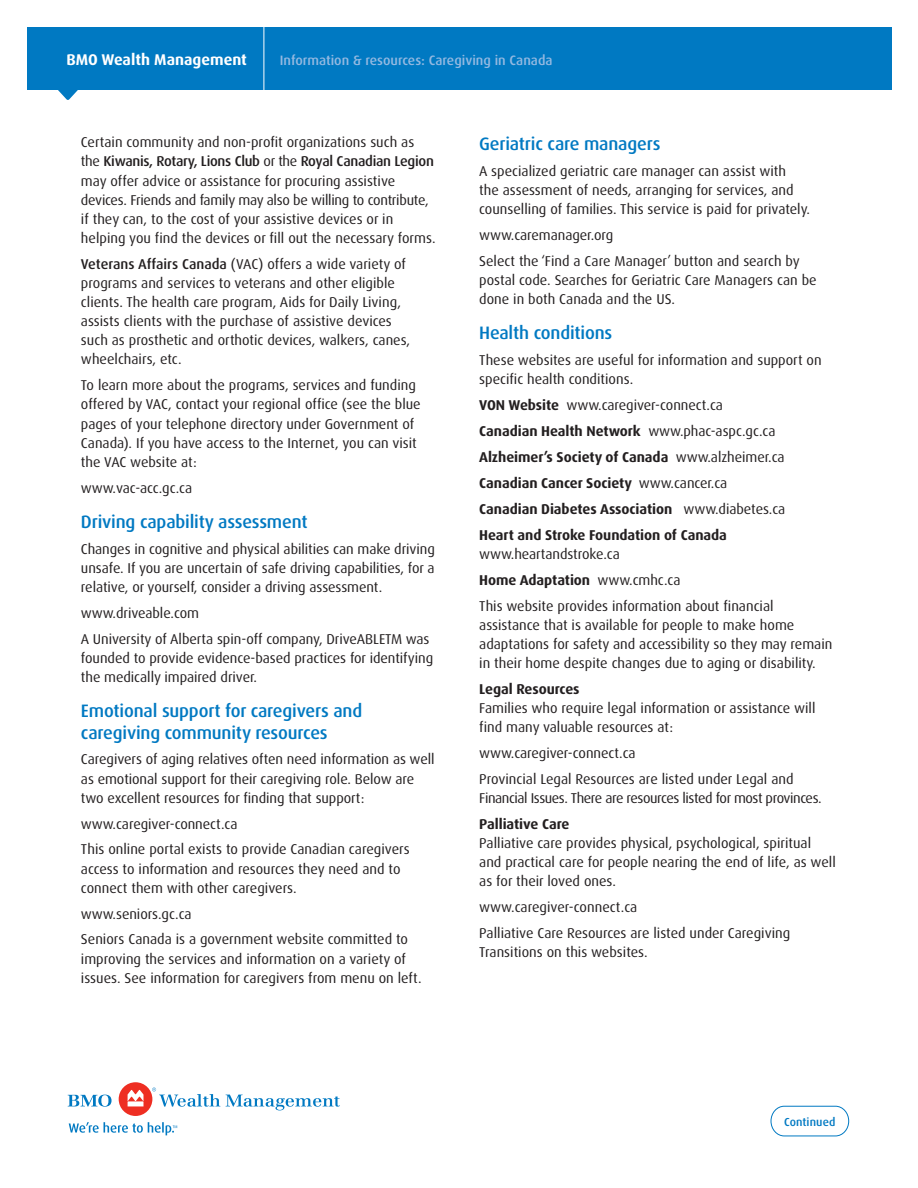
<style>
.page{position:relative;width:918px;height:1188px;background:#fff}
.page>*{position:absolute;margin:0;border:0;box-sizing:border-box;transform-origin:0 0}
.t1{font:500 18px/21.6px "Dax Pro";letter-spacing:-.01em;color:#0079c2}
.t2{font:700 15.6px "Dax Pro";color:#fff}
.t3{font:14.25px/19px "Dax Pro";color:#231f20}
.t4{font:700 14.25px/19px "Dax Pro";letter-spacing:-.005em;color:#231f20}
.t5{font:14.25px/19px "Dax Pro";letter-spacing:-.03em;color:#231f20}
.t6{font:500 13.65px "Dax Pro";color:#94b9e1}
.t7{font:500 11.55px "Dax Pro";letter-spacing:.01em;color:#0079c2}
.s1{font-weight:500}
.s2{font-weight:700}
.s3{font-weight:400}
</style>
<div class="page">
<div style="left:27px;top:27px;width:865px;height:62px;background:#0079c2"></div>
<svg style="left:58px;top:89px;width:20px;height:11px"></svg>
<hr style="left:264px;top:13px;width:1px;height:81px;background:#fff">
<svg style="left:68px;top:1095px;width:44px;height:12px"></svg>
<div style="left:119px;top:1082px;width:33px;height:34px;background:#ee2e22;border-radius:50%"></div>
<svg style="left:226px;top:1095px;width:114px;height:15px"></svg>
<svg style="left:128px;top:1090px;width:15px;height:16px"></svg>
<svg style="left:152px;top:1087px;width:68px;height:20px"></svg>
<svg style="left:69px;top:1122px;width:108px;height:13px"></svg>
<svg style="left:771px;top:1106px;width:78px;height:30px"></svg>
<p class="t2" style="left:66px;top:50px;width:182px">BMO Wealth Management</p>
<p class="t6" style="left:280px;top:52px;width:274px">Information &amp; resources: Caregiving in Canada</p>
<p class="t3" style="left:81px;top:133px;width:356px">Certain community and non-profit organizations such as the <span class="s1">Kiwanis, Rotary, Lions Club</span> or the <span class="s1">Royal Canadian Legion </span>may offer advice or assistance for procuring assistive devices. Friends and family may also be willing to contribute, if they can, to the cost of your assistive devices or in helping you find the devices or fill out the necessary forms.</p>
<p class="t3" style="left:81px;top:254px;width:331px"><span class="s1">Veterans Affairs Canada</span> (VAC) offers a wide variety of programs and services to veterans and other eligible clients. The health care program, Aids for Daily Living, assists clients with the purchase of assistive devices such as prosthetic and orthotic devices, walkers, canes, wheelchairs, etc.</p>
<p class="t3" style="left:81px;top:376px;width:341px">To learn more about the programs, services and funding offered by VAC, contact your regional office (see the blue pages of your telephone directory under Government of Canada). If you have access to the Internet, you can visit the VAC website at:</p>
<p class="t3" style="left:81px;top:478px;width:113px">www.vac-acc.gc.ca</p>
<h1 class="t1" style="left:81px;top:511px;width:228px">Driving capability assessment</h1>
<p class="t3" style="left:81px;top:539px;width:355px;text-align:justify">Changes in cognitive and physical abilities can make driving unsafe. If you are uncertain of safe driving capabilities, for a relative, or yourself, consider a driving assessment.</p>
<p class="t3" style="left:81px;top:603px;width:120px">www.driveable.com</p>
<p class="t3" style="left:81px;top:629px;width:354px">A University of Alberta spin-off company, DriveABLETM was founded to provide evidence-based practices for identifying the medically impaired driver.</p>
<h1 class="t1" style="left:81px;top:700px;width:283px">Emotional support for caregivers and caregiving community resources</h1>
<p class="t3" style="left:81px;top:750px;width:355px">Caregivers of aging relatives often need information as well as emotional support for their caregiving role. Below are two excellent resources for finding that support:</p>
<p class="t3" style="left:81px;top:814px;width:158px">www.caregiver-connect.ca</p>
<p class="t3" style="left:81px;top:840px;width:330px">This online portal exists to provide Canadian caregivers access to information and resources they need and to connect them with other caregivers.</p>
<p class="t3" style="left:81px;top:904px;width:112px">www.seniors.gc.ca</p>
<p class="t3" style="left:81px;top:930px;width:342px">Seniors Canada is a government website committed to improving the services and information on a variety of issues. See information for caregivers from menu on left.</p>
<h1 class="t1" style="left:479px;top:133px;width:183px">Geriatric care managers</h1>
<p class="t3" style="left:479px;top:162px;width:332px">A specialized geriatric care manager can assist with<br>the assessment of needs, arranging for services, and counselling of families. This service is paid for privately.</p>
<p class="t3" style="left:479px;top:226px;width:136px">www.caremanager.org</p>
<p class="t3" style="left:479px;top:252px;width:339px">Select the ‘Find a Care Manager’ button and search by postal code. Searches for Geriatric Care Managers can be done in both Canada and the US.</p>
<h1 class="t1" style="left:479px;top:322px;width:135px">Health conditions</h1>
<p class="t3" style="left:479px;top:351px;width:344px">These websites are useful for information and support on specific health conditions.</p>
<p class="t3" style="left:479px;top:396px;width:245px"><span class="s2">VON Website</span> www.caregiver-connect.ca</p>
<p class="t4" style="left:479px;top:422px;width:298px">Canadian Health Network <span class="s3">www.phac-aspc.gc.ca</span></p>
<p class="t4" style="left:479px;top:448px;width:307px">Alzheimer’s Society of Canada <span class="s3">www.alzheimer.ca</span></p>
<p class="t4" style="left:479px;top:474px;width:250px">Canadian Cancer Society <span class="s3">www.cancer.ca</span></p>
<p class="t4" style="left:479px;top:499px;width:308px">Canadian Diabetes Association <span class="s3">www.diabetes.ca</span></p>
<p class="t4" style="left:479px;top:525px;width:249px">Heart and Stroke Foundation of Canada <span class="s3">www.heartandstroke.ca</span></p>
<p class="t4" style="left:479px;top:570px;width:203px">Home Adaptation <span class="s3">www.cmhc.ca</span></p>
<p class="t3" style="left:479px;top:596px;width:355px">This website provides information about financial assistance that is available for people to make home adaptations for safety and accessibility so they may remain in their home despite changes due to aging or disability.</p>
<h2 class="t4" style="left:479px;top:679px;width:102px">Legal Resources</h2>
<p class="t3" style="left:479px;top:698px;width:338px">Families who require legal information or assistance will find many valuable resources at:</p>
<p class="t3" style="left:479px;top:743px;width:158px">www.caregiver-connect.ca</p>
<p class="t5" style="left:479px;top:769px;width:344px">Provincial Legal Resources are listed under Legal and<br>Financial Issues. There are resources listed for most provinces.</p>
<h2 class="t4" style="left:479px;top:814px;width:92px">Palliative Care</h2>
<p class="t3" style="left:479px;top:833px;width:358px">Palliative care provides physical, psychological, spiritual and practical care for people nearing the end of life, as well as for their loved ones.</p>
<p class="t3" style="left:479px;top:897px;width:160px">www.caregiver-connect.ca</p>
<p class="t3" style="left:479px;top:923px;width:313px">Palliative Care Resources are listed under Caregiving<br>Transitions on this websites.</p>
<p class="t7" style="left:784px;top:1114px;width:53px">Continued</p>
</div>
